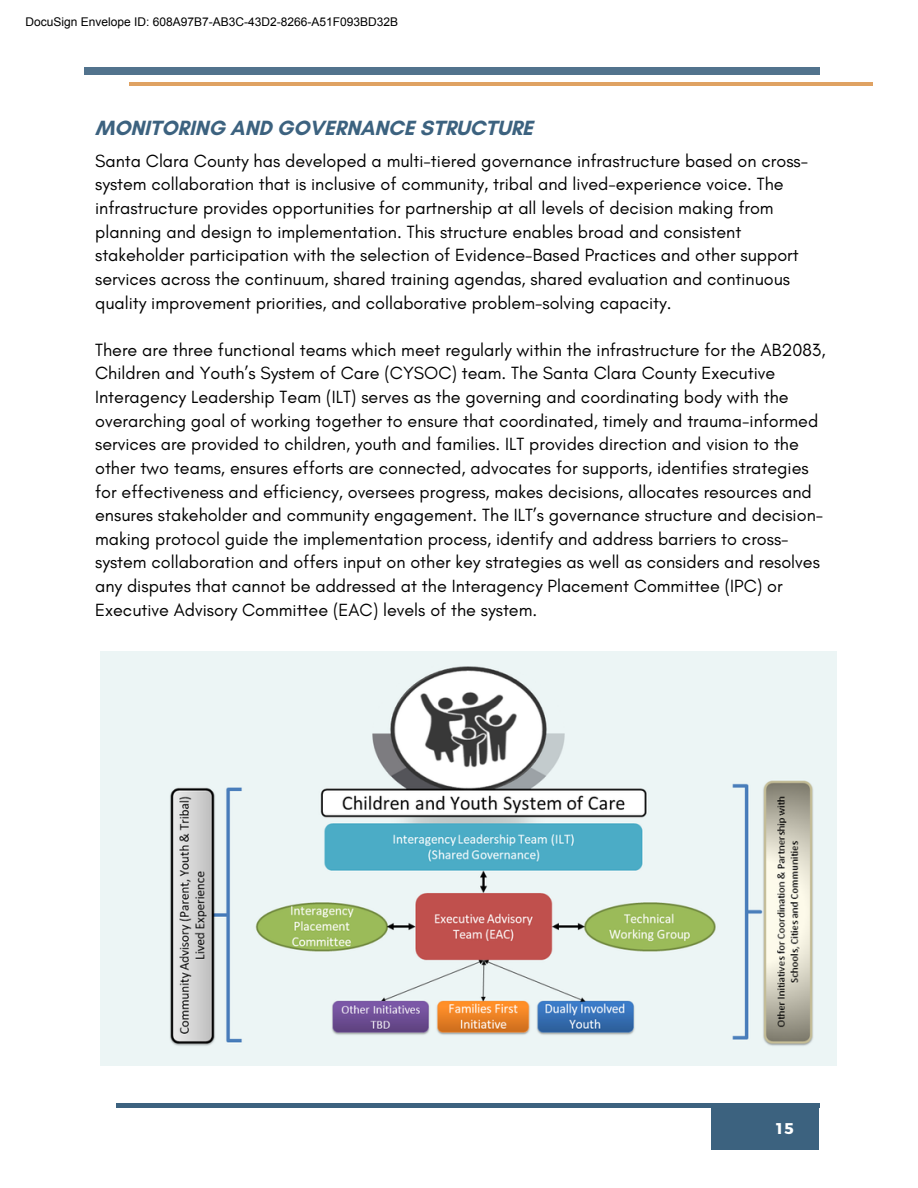
<style>
.page{position:relative;width:918px;height:1188px;background:#fff}
.page>*{position:absolute;margin:0;border:0;box-sizing:border-box;transform-origin:0 0}
.t1{font:700 21px "Glacial Indifference";color:#3c627f}
.t2{font:18px/23.7px "Glacial Indifference";color:#000}
.t3{font:700 15.6px "Montserrat";color:#fff}
.t4{font:12px "Arial";color:#000}
</style>
<div class="page">
<div style="left:84px;top:67px;width:736px;height:8px;background:#52738d"></div>
<div style="left:711px;top:1105px;width:108px;height:44px;background:#3c627f"></div>
<hr style="left:117px;top:1104px;width:703px;height:3px;background:#3c627f">
<hr style="left:129px;top:82px;width:744px;height:4px;background:#dfa263">
<img style="left:101px;top:651px;width:735px;height:414px">
<p class="t4" style="left:26px;top:15px;width:374px">DocuSign Envelope ID: 608A97B7-AB3C-43D2-8266-A51F093BD32B</p>
<p class="t1" style="left:95px;top:115px;width:439px">MONITORING AND GOVERNANCE STRUCTURE</p>
<p class="t2" style="left:95px;top:149px;width:715px">Santa Clara County has developed a multi-tiered governance infrastructure based on cross&shy;system collaboration that is inclusive of community, tribal and lived-experience voice. The infrastructure provides opportunities for partnership at all levels of decision making from planning and design to implementation. This structure enables broad and consistent stakeholder participation with the selection of Evidence-Based Practices and other support services across the continuum, shared training agendas, shared evaluation and continuous quality improvement priorities, and collaborative problem-solving capacity.</p>
<p class="t2" style="left:95px;top:338px;width:732px">There are three functional teams which meet regularly within the infrastructure for the AB2083, Children and Youth’s System of Care (CYSOC) team. The Santa Clara County Executive Interagency Leadership Team (ILT) serves as the governing and coordinating body with the overarching goal of working together to ensure that coordinated, timely and trauma-informed services are provided to children, youth and families. ILT provides direction and vision to the other two teams, ensures efforts are connected, advocates for supports, identifies strategies for effectiveness and efficiency, oversees progress, makes decisions, allocates resources and ensures stakeholder and community engagement. The ILT’s governance structure and decision&shy;making protocol guide the implementation process, identify and address barriers to cross&shy;system collaboration and offers input on other key strategies as well as considers and resolves any disputes that cannot be addressed at the Interagency Placement Committee (IPC) or Executive Advisory Committee (EAC) levels of the system.</p>
<p class="t3" style="left:776px;top:1118px;width:19px">15</p>
</div>
